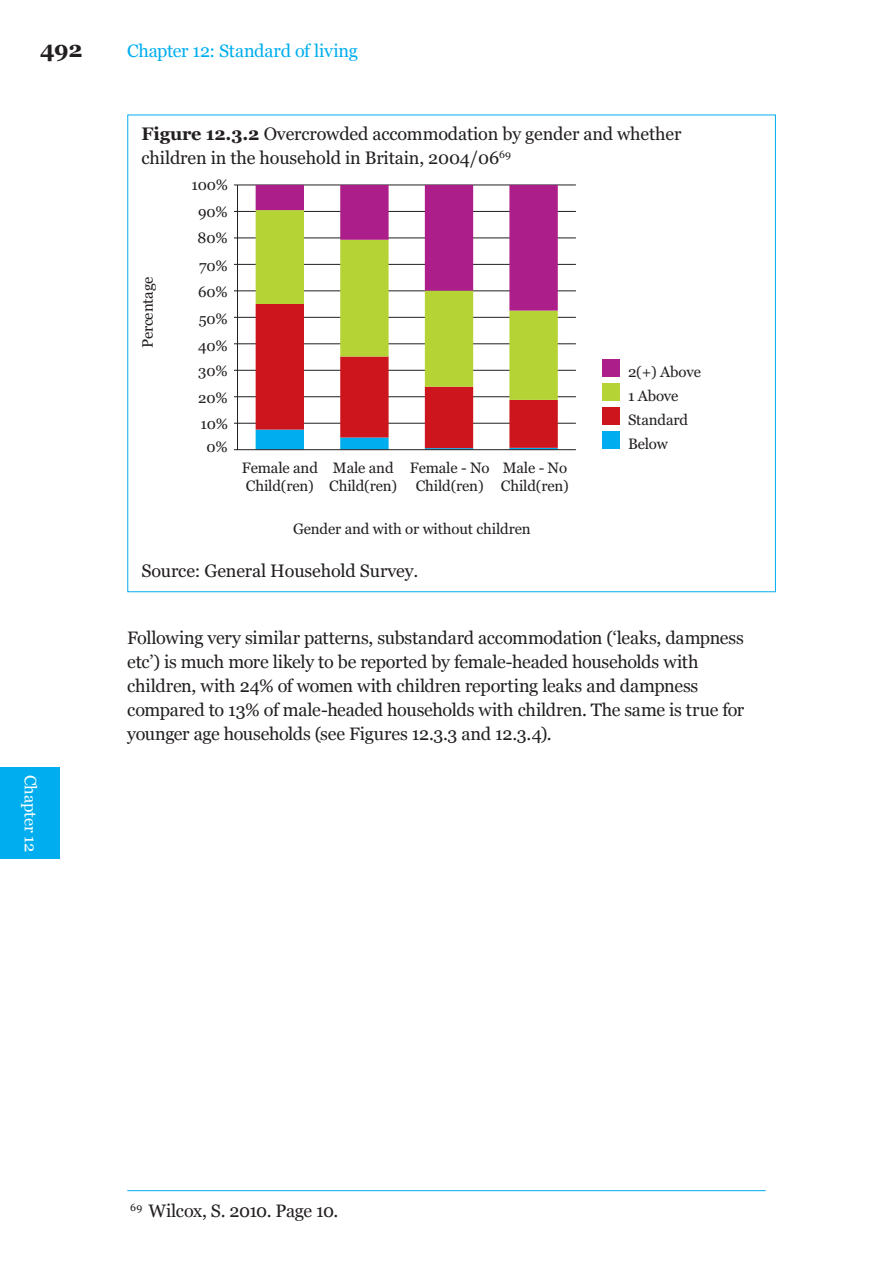
<style>
.page{position:relative;width:893px;height:1263px;background:#fff}
.page>*{position:absolute;margin:0;border:0;box-sizing:border-box;transform-origin:0 0}
.t1{font:700 22.5px "Georgia";color:#231f20}
.Body_Copy{font:18px/24px "Georgia";letter-spacing:-.01em;color:#231f20}
.Body_Copy-2{font:18px "Georgia";letter-spacing:-.015em;color:#00aeef}
.Footer_with_line_abo{font:18px "Georgia";letter-spacing:-.03em;color:#231f20}
.t2{font:16.5px "Georgia";letter-spacing:-.01em;color:#fff}
.t3{font:15px/18px "Georgia";letter-spacing:-.01em;color:#231f20}
.s1{font-weight:700}
</style>
<div class="page">
<div style="left:0;top:767px;width:59px;height:92px;background:#00aeef"></div>
<hr style="left:127px;top:1189px;width:638px;height:1px;background:#00aeef">
<hr style="left:237px;top:423px;width:338px;height:1px;background:#231f20">
<hr style="left:237px;top:396px;width:338px;height:1px;background:#231f20">
<hr style="left:237px;top:370px;width:338px;height:1px;background:#231f20">
<hr style="left:237px;top:343px;width:338px;height:1px;background:#231f20">
<hr style="left:237px;top:317px;width:338px;height:1px;background:#231f20">
<hr style="left:237px;top:290px;width:338px;height:1px;background:#231f20">
<hr style="left:237px;top:264px;width:338px;height:1px;background:#231f20">
<hr style="left:237px;top:237px;width:338px;height:1px;background:#231f20">
<hr style="left:237px;top:211px;width:338px;height:1px;background:#231f20">
<hr style="left:237px;top:184px;width:338px;height:1px;background:#231f20">
<svg style="left:255px;top:185px;width:302px;height:264px"></svg>
<hr style="left:237px;top:185px;width:1px;height:264px;background:#231f20">
<hr style="left:237px;top:449px;width:338px;height:1px;background:#231f20">
<div style="left:602px;top:359px;width:17px;height:17px;background:#ac1e8a"></div>
<div style="left:602px;top:383px;width:17px;height:17px;background:#b5d334"></div>
<div style="left:602px;top:407px;width:17px;height:17px;background:#cd151d"></div>
<div style="left:602px;top:431px;width:17px;height:17px;background:#00aeef"></div>
<p class="t1" style="left:40px;top:35px;width:44px">492</p>
<p class="Body_Copy-2" style="left:127px;top:40px;width:232px">Chapter 12: Standard of living</p>
<p class="Body_Copy" style="left:141px;top:122px;width:541px"><span class="s1">Figure 12.3.2</span> Overcrowded accommodation by gender and whether children in the household in Britain, 2004/06<sup>69</sup></p>
<p class="t3" style="left:191px;top:176px;width:38px">100%</p>
<p class="t3" style="left:198px;top:203px;width:31px">90%</p>
<p class="t3" style="left:197px;top:229px;width:32px">80%</p>
<p class="t3" style="left:139px;top:348px;width:73px;rotate:-90deg">Percentage</p>
<p class="t3" style="left:199px;top:257px;width:30px">70%</p>
<p class="t3" style="left:198px;top:283px;width:31px">60%</p>
<p class="t3" style="left:198px;top:310px;width:31px">50%</p>
<p class="t3" style="left:198px;top:337px;width:31px">40%</p>
<p class="t3" style="left:198px;top:357px;width:31px;line-height:26.8px;text-align:justify">30% 20% 10%</p>
<p class="t3" style="left:206px;top:438px;width:23px">0%</p>
<p class="t3" style="left:242px;top:458px;width:77px">Female and<br>Child(ren)</p>
<p class="t3" style="left:329px;top:458px;width:69px">Male and<br>Child(ren)</p>
<p class="t3" style="left:409px;top:458px;width:81px;text-align:center">Female - No<br>Child(ren)</p>
<p class="t3" style="left:500px;top:458px;width:69px">Male - No<br>Child(ren)</p>
<p class="t3" style="left:293px;top:520px;width:239px">Gender and with or without children</p>
<p class="Body_Copy" style="left:141px;top:558px;width:278px">Source: General Household Survey.</p>
<p class="t3" style="left:627px;top:360px;width:74px;line-height:24px">2(+) Above<br>1 Above<br>Standard<br>Below</p>
<p class="t2" style="left:41px;top:774px;width:78px;rotate:90deg">Chapter 12</p>
<p class="Body_Copy" style="left:127px;top:626px;width:618px">Following very similar patterns, substandard accommodation (‘leaks, dampness etc’) is much more likely to be reported by female-headed households with children, with 24% of women with children reporting leaks and dampness compared to 13% of male-headed households with children. The same is true for younger age households (see Figures 12.3.3 and 12.3.4).</p>
<p class="Footer_with_line_abo" style="left:130px;top:1199px;width:209px"><sup>69</sup> Wilcox, S. 2010. Page 10.</p>
</div>
